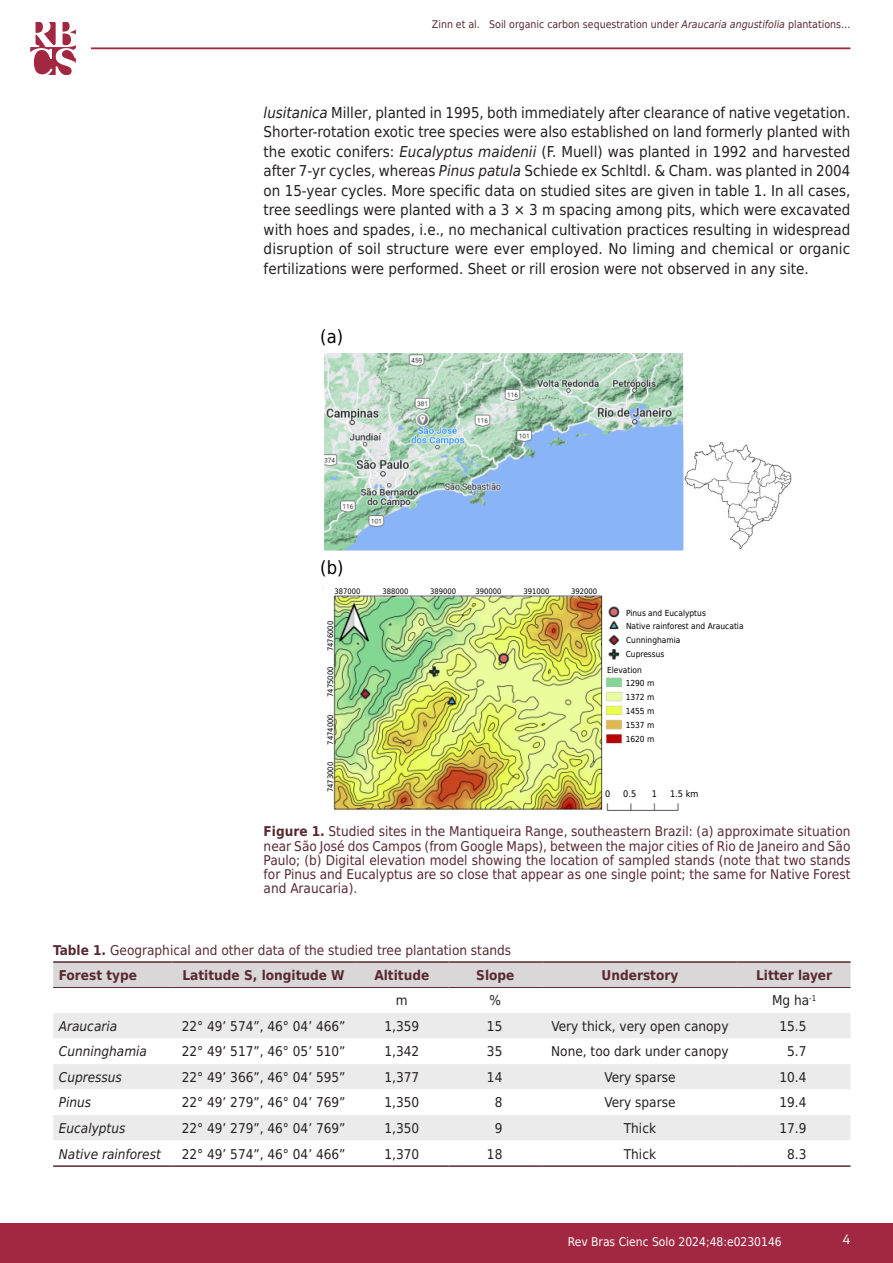
<style>
.page{position:relative;width:893px;height:1263px;background:#fff}
.page>*{position:absolute;margin:0;border:0;box-sizing:border-box;transform-origin:0 0}
.t1{font:18.15px "DejaVu Sans Condensed";color:#000}
.Texto__EN{font:15px/19.5px "DejaVu Sans Condensed";color:#231f20;text-align:justify}
.Tabela_Figura_Título{font:13.5px/14.2px "DejaVu Sans Condensed";color:#582931;text-align:justify}
.Tabela{font:13.5px "DejaVu Sans Condensed";color:#231f20}
.Tabela_cabeçalho{font:700 13.5px "DejaVu Sans Condensed";color:#582931}
.Tabela-2{font:italic 13.5px "DejaVu Sans Condensed";color:#231f20}
.t2{font:13.5px "Akkurat Pro";color:#fff}
.t3{font:12px "DejaVu Sans Condensed";color:#fff}
.t4{font:10.5px "DejaVu Sans Condensed";color:#582931}
.t5{font:9.15px "DejaVu Sans Condensed";color:#000}
.t6{font:8.4px/14px "DejaVu Sans Condensed";color:#000}
.t7{font:7.65px "DejaVu Sans Condensed";color:#000}
.s1{font-style:italic}
.s2{font-weight:700}
</style>
<div class="page">
<div style="left:0;top:1223px;width:893px;height:40px;background:#a22842"></div>
<hr style="left:91px;top:47px;width:759px;height:2px;background:#a22842">
<svg style="left:30px;top:22px;width:46px;height:52px"></svg>
<img style="left:324px;top:354px;width:468px;height:457px">
<div style="left:657px;top:577px;width:104px;height:18px;background:#fff"></div>
<div style="left:683px;top:550px;width:82px;height:7px;background:#fff"></div>
<div style="left:53px;top:963px;width:797px;height:24px;background:#d9d7d8"></div>
<div style="left:53px;top:1013px;width:797px;height:25px;background:#ebebec"></div>
<svg style="left:53px;top:1064px;width:797px;height:76px;fill:#ebebec"></svg>
<hr style="left:53px;top:961px;width:119px;height:2px;background:#582931">
<hr style="left:172px;top:961px;width:183px;height:2px;background:#582931">
<hr style="left:355px;top:961px;width:94px;height:2px;background:#582931">
<hr style="left:449px;top:961px;width:93px;height:2px;background:#582931">
<hr style="left:542px;top:961px;width:196px;height:2px;background:#582931">
<hr style="left:738px;top:961px;width:112px;height:2px;background:#582931">
<hr style="left:53px;top:987px;width:119px;height:1px;background:#582931">
<hr style="left:172px;top:987px;width:183px;height:1px;background:#582931">
<hr style="left:355px;top:987px;width:94px;height:1px;background:#582931">
<hr style="left:449px;top:987px;width:93px;height:1px;background:#582931">
<hr style="left:542px;top:987px;width:196px;height:1px;background:#582931">
<hr style="left:738px;top:987px;width:112px;height:1px;background:#582931">
<hr style="left:53px;top:1165px;width:119px;height:2px;background:#582931">
<hr style="left:172px;top:1165px;width:183px;height:2px;background:#582931">
<hr style="left:355px;top:1165px;width:94px;height:2px;background:#582931">
<hr style="left:449px;top:1165px;width:93px;height:2px;background:#582931">
<hr style="left:542px;top:1165px;width:196px;height:2px;background:#582931">
<hr style="left:738px;top:1165px;width:112px;height:2px;background:#582931">
<p class="t4" style="left:432px;top:16px;width:420px">Zinn et al. Soil organic carbon sequestration under <span class="s1">Araucaria angustifolia</span> plantations…</p>
<p class="Texto__EN" style="left:264px;top:102px;width:588px"><span class="s1">lusitanica</span> Miller, planted in 1995, both immediately after clearance of native vegetation.<br>Shorter-rotation exotic tree species were also established on land formerly planted with the exotic conifers: <span class="s1">Eucalyptus maidenii</span> (F. Muell) was planted in 1992 and harvested after 7-yr cycles, whereas <span class="s1">Pinus patula</span> Schiede ex Schltdl. &amp; Cham. was planted in 2004 on 15-year cycles. More specific data on studied sites are given in table 1. In all cases, tree seedlings were planted with a 3 × 3 m spacing among pits, which were excavated with hoes and spades, i.e., no mechanical cultivation practices resulting in widespread disruption of soil structure were ever employed. No liming and chemical or organic fertilizations were performed. Sheet or rill erosion were not observed in any site.</p>
<p class="t1" style="left:320px;top:322px;width:24px">(a)</p>
<p class="t1" style="left:320px;top:553px;width:25px">(b)</p>
<p class="t7" style="left:335px;top:585px;width:28px">387000</p>
<p class="t7" style="left:382px;top:585px;width:28px">388000</p>
<p class="t7" style="left:430px;top:585px;width:28px">389000</p>
<p class="t7" style="left:476px;top:585px;width:28px">390000</p>
<p class="t7" style="left:523px;top:585px;width:28px">391000</p>
<p class="t7" style="left:571px;top:585px;width:28px">392000</p>
<p class="t7" style="left:324px;top:651px;width:32px;rotate:-90deg">7476000</p>
<p class="t7" style="left:324px;top:697px;width:32px;rotate:-90deg">7475000</p>
<p class="t7" style="left:324px;top:745px;width:32px;rotate:-90deg">7474000</p>
<p class="t7" style="left:324px;top:792px;width:32px;rotate:-90deg">7473000</p>
<p class="t6" style="left:626px;top:606px;width:81px">Pinus and Eucalyptus</p>
<p class="t6" style="left:626px;top:619px;width:119px">Native rainforest and Araucatia<br>Cunninghamia<br>Cupressus</p>
<p class="t6" style="left:607px;top:663px;width:36px">Elevation</p>
<p class="t6" style="left:626px;top:676px;width:30px;text-align:justify">1290 m 1372 m 1455 m 1537 m 1620 m</p>
<p class="t5" style="left:605px;top:786px;width:7px">0</p>
<p class="t5" style="left:623px;top:786px;width:15px">0.5</p>
<p class="t5" style="left:652px;top:786px;width:7px">1</p>
<p class="t5" style="left:670px;top:786px;width:30px">1.5 km</p>
<p class="Tabela_Figura_Título" style="left:264px;top:824px;width:588px"><span class="s2">Figure 1.</span> Studied sites in the Mantiqueira Range, southeastern Brazil: (a) approximate situation near São José dos Campos (from Google Maps), between the major cities of Rio de Janeiro and São Paulo; (b) Digital elevation model showing the location of sampled stands (note that two stands for Pinus and Eucalyptus are so close that appear as one single point; the same for Native Forest and Araucaria).</p>
<p class="Tabela_Figura_Título" style="left:53px;top:943px;width:460px"><span class="s2">Table 1.</span> Geographical and other data of the studied tree plantation stands</p>
<p class="Tabela_cabeçalho" style="left:59px;top:964px;width:80px">Forest type</p>
<p class="Tabela_cabeçalho" style="left:183px;top:964px;width:164px">Latitude S, longitude W</p>
<p class="Tabela_cabeçalho" style="left:374px;top:964px;width:56px">Altitude</p>
<p class="Tabela_cabeçalho" style="left:476px;top:964px;width:40px">Slope</p>
<p class="Tabela_cabeçalho" style="left:602px;top:964px;width:78px">Understory</p>
<p class="Tabela_cabeçalho" style="left:756px;top:964px;width:78px">Litter layer</p>
<p class="Tabela" style="left:396px;top:990px;width:13px">m</p>
<p class="Tabela" style="left:490px;top:990px;width:13px">%</p>
<p class="Tabela" style="left:772px;top:990px;width:46px">Mg ha<sup>-1</sup></p>
<p class="Tabela-2" style="left:59px;top:1016px;width:60px">Araucaria</p>
<p class="Tabela" style="left:182px;top:1015px;width:165px">22° 49’ 574”, 46° 04’ 466”</p>
<p class="Tabela" style="left:384px;top:1015px;width:36px">1,359</p>
<p class="Tabela" style="left:487px;top:1015px;width:17px">15</p>
<p class="Tabela" style="left:551px;top:1015px;width:179px">Very thick, very open canopy</p>
<p class="Tabela" style="left:779px;top:1015px;width:29px">15.5</p>
<p class="Tabela-2" style="left:59px;top:1042px;width:90px">Cunninghamia</p>
<p class="Tabela" style="left:182px;top:1041px;width:165px">22° 49’ 517”, 46° 05’ 510”</p>
<p class="Tabela" style="left:384px;top:1041px;width:36px">1,342</p>
<p class="Tabela" style="left:487px;top:1041px;width:17px">35</p>
<p class="Tabela" style="left:551px;top:1041px;width:179px">None, too dark under canopy</p>
<p class="Tabela" style="left:787px;top:1041px;width:21px">5.7</p>
<p class="Tabela-2" style="left:59px;top:1067px;width:65px">Cupressus</p>
<p class="Tabela" style="left:182px;top:1066px;width:165px">22° 49’ 366”, 46° 04’ 595”</p>
<p class="Tabela" style="left:384px;top:1066px;width:36px">1,377</p>
<p class="Tabela" style="left:487px;top:1066px;width:17px">14</p>
<p class="Tabela" style="left:604px;top:1066px;width:73px">Very sparse</p>
<p class="Tabela" style="left:779px;top:1066px;width:29px">10.4</p>
<p class="Tabela-2" style="left:59px;top:1093px;width:34px">Pinus</p>
<p class="Tabela" style="left:182px;top:1092px;width:165px">22° 49’ 279”, 46° 04’ 769”</p>
<p class="Tabela" style="left:384px;top:1092px;width:36px">1,350</p>
<p class="Tabela" style="left:495px;top:1092px;width:9px">8</p>
<p class="Tabela" style="left:604px;top:1092px;width:73px">Very sparse</p>
<p class="Tabela" style="left:779px;top:1092px;width:29px">19.4</p>
<p class="Tabela-2" style="left:59px;top:1118px;width:68px">Eucalyptus</p>
<p class="Tabela" style="left:182px;top:1117px;width:165px">22° 49’ 279”, 46° 04’ 769”</p>
<p class="Tabela" style="left:384px;top:1117px;width:36px">1,350</p>
<p class="Tabela" style="left:495px;top:1117px;width:9px">9</p>
<p class="Tabela" style="left:624px;top:1117px;width:34px">Thick</p>
<p class="Tabela" style="left:779px;top:1117px;width:29px">17.9</p>
<p class="Tabela-2" style="left:59px;top:1144px;width:103px">Native rainforest</p>
<p class="Tabela" style="left:182px;top:1143px;width:165px">22° 49’ 574”, 46° 04’ 466”</p>
<p class="Tabela" style="left:384px;top:1143px;width:36px">1,370</p>
<p class="Tabela" style="left:487px;top:1143px;width:17px">18</p>
<p class="Tabela" style="left:624px;top:1143px;width:34px">Thick</p>
<p class="Tabela" style="left:787px;top:1143px;width:21px">8.3</p>
<p class="t3" style="left:568px;top:1231px;width:215px">Rev Bras Cienc Solo 2024;48:e0230146</p>
<p class="t2" style="left:843px;top:1231px;width:9px">4</p>
</div>
